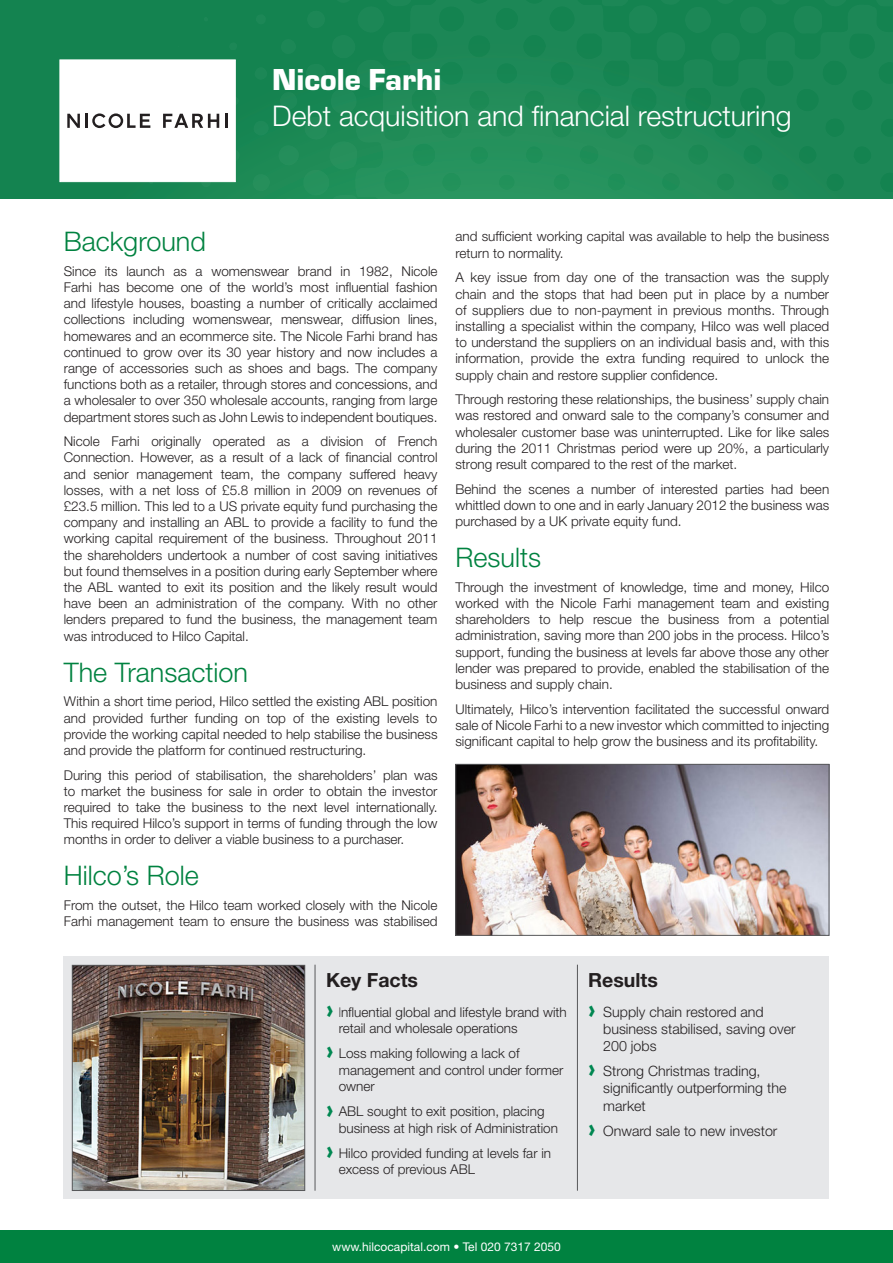
<style>
.page{position:relative;width:893px;height:1263px;background:#fff}
.page>*{position:absolute;margin:0;border:0;box-sizing:border-box;transform-origin:0 0}
.t1{font:900 31.5px "Eurostile TOT";color:#fff}
.t2{font:300 28.5px "Helvetica Neue LT Std";color:#fff}
.t3{font:300 27px "Helvetica Neue LT Std";color:#008240}
.t4{font:700 19.5px "Helvetica Neue LT Std";color:#231f20}
.t5{font:300 14.25px/17.1px "Helvetica Neue LT Std";color:#231f20}
.t6{font:300 13.5px/16.2px "Helvetica Neue LT Std";color:#231f20;text-align:justify}
.t7{font:12px "Helvetica Neue LT Std";color:#fff}
.s1{font-family:"Eurostile TOT";font-weight:900;font-size:27px;color:#008751}
.s2{font-weight:100}
</style>
<div class="page">
<svg style="left:0;top:0;width:893px;height:198px;background:#1b8855"></svg>
<div style="left:0;top:1230px;width:893px;height:33px;background:#008240"></div>
<div style="left:64px;top:956px;width:765px;height:243px;background:#e6e7e9"></div>
<hr style="left:315px;top:965px;width:1px;height:226px;background:#57585a">
<hr style="left:577px;top:965px;width:1px;height:226px;background:#57585a">
<img style="left:74px;top:967px;width:229px;height:222px">
<div style="left:72px;top:965px;width:233px;height:226px;border:1px solid #57585a"></div>
<div style="left:60px;top:60px;width:176px;height:122px;background:#fff;border:1px solid #fff"></div>
<svg style="left:67px;top:114px;width:13px;height:14px"></svg>
<hr style="left:85px;top:114px;width:3px;height:14px;background:#231f20">
<svg style="left:225px;top:114px;width:2px;height:14px"></svg>
<svg style="left:92px;top:113px;width:58px;height:15px"></svg>
<svg style="left:163px;top:114px;width:56px;height:14px"></svg>
<img style="left:457px;top:766px;width:370px;height:167px">
<div style="left:455px;top:764px;width:374px;height:171px;border:1px solid #57585a"></div>
<p class="t1" style="left:272px;top:62px;width:171px">Nicole Farhi</p>
<p class="t2" style="left:272px;top:98px;width:521px">Debt acquisition and financial restructuring</p>
<p class="t3" style="left:64px;top:225px;width:144px">Background</p>
<p class="t6" style="left:64px;top:263px;width:375px">Since its launch as a womenswear brand in 1982, Nicole Farhi has become one of the world’s most influential fashion and lifestyle houses, boasting a number of critically acclaimed collections including womenswear, menswear, diffusion lines, homewares and an ecommerce site. The Nicole Farhi brand has continued to grow over its 30 year history and now includes a range of accessories such as shoes and bags. The company functions both as a retailer, through stores and concessions, and a wholesaler to over 350 wholesale accounts, ranging from large department stores such as John Lewis to independent boutiques.</p>
<p class="t6" style="left:64px;top:433px;width:375px">Nicole Farhi originally operated as a division of French Connection. However, as a result of a lack of financial control and senior management team, the company suffered heavy losses, with a net loss of £5.8 million in 2009 on revenues of £23.5 million. This led to a US private equity fund purchasing the company and installing an ABL to provide a facility to fund the working capital requirement of the business. Throughout 2011 the shareholders undertook a number of cost saving initiatives but found themselves in a position during early September where the ABL wanted to exit its position and the likely result would have been an administration of the company. With no other lenders prepared to fund the business, the management team was introduced to Hilco Capital.</p>
<p class="t3" style="left:64px;top:655px;width:186px">The Transaction</p>
<p class="t6" style="left:64px;top:693px;width:375px">Within a short time period, Hilco settled the existing ABL position and provided further funding on top of the existing levels to provide the working capital needed to help stabilise the business and provide the platform for continued restructuring.</p>
<p class="t6" style="left:64px;top:766px;width:375px">During this period of stabilisation, the shareholders’ plan was to market the business for sale in order to obtain the investor required to take the business to the next level internationally.<br>This required Hilco’s support in terms of funding through the low months in order to deliver a viable business to a purchaser.</p>
<p class="t3" style="left:64px;top:859px;width:137px">Hilco’s Role</p>
<p class="t6" style="left:64px;top:897px;width:375px">From the outset, the Hilco team worked closely with the Nicole<br>Farhi management team to ensure the business was stabilised</p>
<p class="t6" style="left:455px;top:228px;width:375px">and sufficient working capital was available to help the business return to normality.</p>
<p class="t6" style="left:455px;top:269px;width:375px">A key issue from day one of the transaction was the supply chain and the stops that had been put in place by a number of suppliers due to non-payment in previous months. Through installing a specialist within the company, Hilco was well placed to understand the suppliers on an individual basis and, with this information, provide the extra funding required to unlock the supply chain and restore supplier confidence.</p>
<p class="t6" style="left:455px;top:391px;width:375px">Through restoring these relationships, the business’ supply chain was restored and onward sale to the company’s consumer and wholesaler customer base was uninterrupted. Like for like sales during the 2011 Christmas period were up 20%, a particularly strong result compared to the rest of the market.</p>
<p class="t6" style="left:455px;top:481px;width:375px">Behind the scenes a number of interested parties had been whittled down to one and in early January 2012 the business was purchased by a UK private equity fund.</p>
<p class="t3" style="left:455px;top:541px;width:87px">Results</p>
<p class="t6" style="left:455px;top:579px;width:375px">Through the investment of knowledge, time and money, Hilco worked with the Nicole Farhi management team and existing shareholders to help rescue the business from a potential administration, saving more than 200 jobs in the process. Hilco’s support, funding the business at levels far above those any other lender was prepared to provide, enabled the stabilisation of the business and supply chain.</p>
<p class="t6" style="left:455px;top:700px;width:375px">Ultimately, Hilco’s intervention facilitated the successful onward sale of Nicole Farhi to a new investor which committed to injecting significant capital to help grow the business and its profitability.</p>
<p class="t4" style="left:326px;top:968px;width:94px">Key Facts</p>
<p class="t6" style="left:339px;top:1003px;width:230px;text-indent:-13px"><span class="s1">›</span> <span class="s2">I</span>nfluential global and lifestyle brand with retail and wholesale operations</p>
<p class="t6" style="left:339px;top:1045px;width:226px;text-align:left;text-indent:-13px"><span class="s1">›</span> Loss making following a lack of management and control under former owner</p>
<p class="t6" style="left:339px;top:1103px;width:221px;text-indent:-13px"><span class="s1">›</span> ABL sought to exit position, placing business at high risk of Administration</p>
<p class="t6" style="left:339px;top:1145px;width:214px;text-indent:-13px"><span class="s1">›</span> Hilco provided funding at levels far in excess of previous ABL</p>
<p class="t4" style="left:588px;top:968px;width:71px">Results</p>
<p class="t5" style="left:603px;top:1003px;width:194px;text-indent:-15px"><span class="s1">›</span> Supply chain restored and business stabilised, saving over<br>200 jobs</p>
<p class="t5" style="left:603px;top:1062px;width:185px;text-indent:-15px"><span class="s1">›</span> Strong Christmas trading, significantly outperforming the market</p>
<p class="t5" style="left:588px;top:1122px;width:191px"><span class="s1">›</span> Onward sale to new investor</p>
<p class="t7" style="left:332px;top:1239px;width:230px">www.hilcocapital.com • Tel 020 7317 2050</p>
</div>
